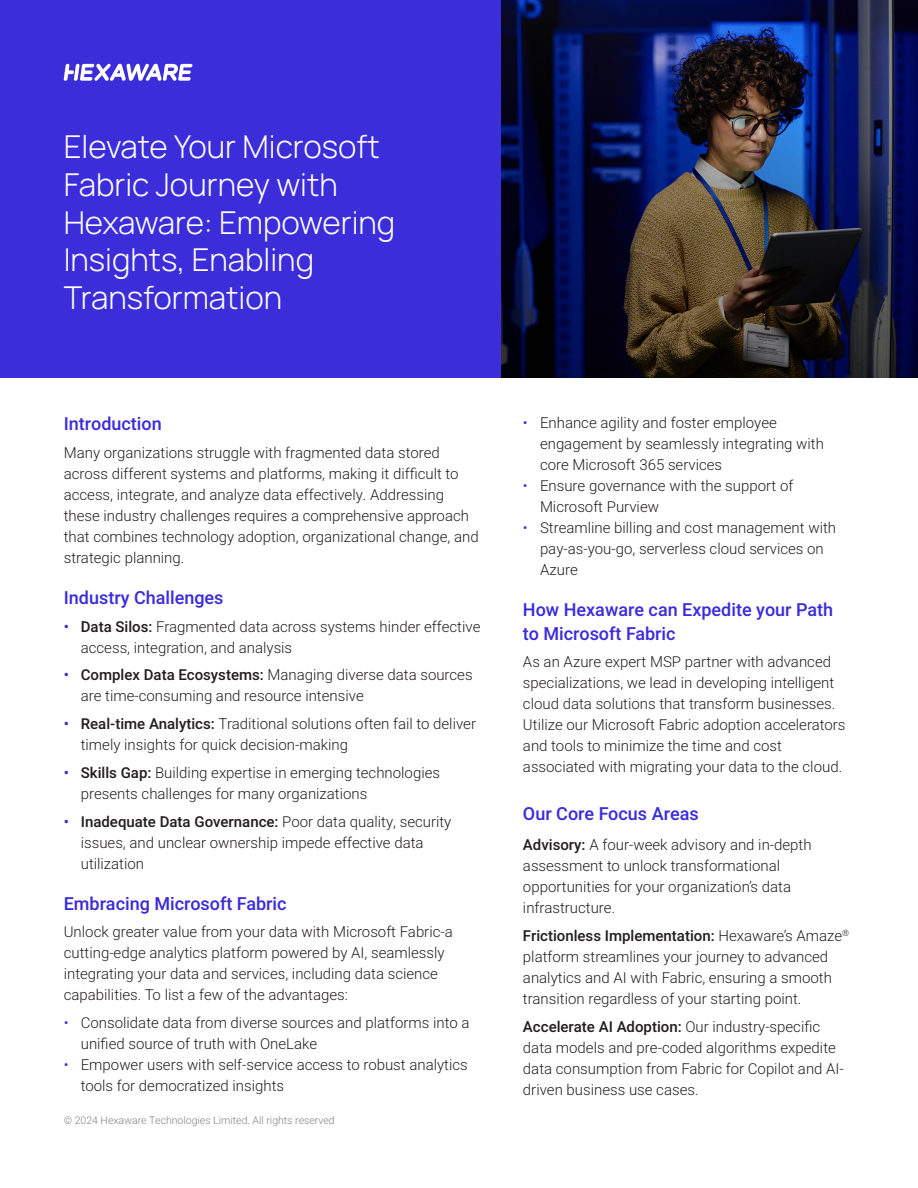
<style>
.page{position:relative;width:918px;height:1188px;background:#fff}
.page>*{position:absolute;margin:0;border:0;box-sizing:border-box;transform-origin:0 0}
.chapter_title{font:300 31.5px/37.8px "Manrope";color:#fff}
.Sub_titles{font:500 18px/24px "Heebo";color:#3c2dda}
.body_text{font:300 15px/21px "Heebo";color:#231f20}
.body_text_bullets{font:300 15px/21px "Heebo";color:#231f20}
.t1{font:300 10.5px "Heebo";color:#808285}
.s1{font-weight:500;color:#3c2dda}
.s2{font-weight:500}
.s3{color:#3c2dda}
</style>
<div class="page">
<div style="left:0;top:0;width:502px;height:378px;background:#3c2dda"></div>
<svg style="left:64px;top:64px;width:128px;height:17px"></svg>
<img style="left:502px;top:0;width:416px;height:378px">
<p class="chapter_title" style="left:64px;top:126px;width:333px">Elevate Your Microsoft<br>Fabric Journey with<br>Hexaware: Empowering<br>Insights, Enabling<br>Transformation</p>
<p class="Sub_titles" style="left:64px;top:412px;width:100px">Introduction</p>
<p class="body_text" style="left:64px;top:442px;width:416px">Many organizations struggle with fragmented data stored across different systems and platforms, making it difficult to access, integrate, and analyze data effectively. Addressing these industry challenges requires a comprehensive approach that combines technology adoption, organizational change, and strategic planning.</p>
<p class="Sub_titles" style="left:64px;top:585px;width:161px">Industry Challenges</p>
<p class="body_text" style="left:81px;top:616px;width:401px;text-indent:-17px"><span class="s1">•</span> <span class="s2">Data Silos:</span> Fragmented data across systems hinder effective access, integration, and analysis</p>
<p class="body_text" style="left:81px;top:664px;width:393px;text-indent:-17px"><span class="s1">•</span> <span class="s2">Complex Data Ecosystems:</span> Managing diverse data sources are time-consuming and resource intensive</p>
<p class="body_text" style="left:81px;top:713px;width:397px;text-indent:-17px"><span class="s1">•</span> <span class="s2">Real-time Analytics:</span> Traditional solutions often fail to deliver timely insights for quick decision-making</p>
<p class="body_text" style="left:81px;top:762px;width:361px;text-indent:-17px"><span class="s1">•</span> <span class="s2">Skills Gap:</span> Building expertise in emerging technologies presents challenges for many organizations</p>
<p class="body_text" style="left:81px;top:811px;width:372px;text-indent:-17px"><span class="s1">•</span> <span class="s2">Inadequate Data Governance:</span> Poor data quality, security issues, and unclear ownership impede effective data utilization</p>
<p class="Sub_titles" style="left:64px;top:891px;width:224px">Embracing Microsoft Fabric</p>
<p class="body_text_bullets" style="left:64px;top:921px;width:391px">Unlock greater value from your data with Microsoft Fabric-a cutting-edge analytics platform powered by AI, seamlessly integrating your data and services, including data science capabilities. To list a few of the advantages:</p>
<p class="body_text" style="left:81px;top:1012px;width:390px;text-indent:-17px"><span class="s3">•</span> Consolidate data from diverse sources and platforms into a unified source of truth with OneLake</p>
<p class="body_text" style="left:81px;top:1054px;width:389px;text-indent:-17px"><span class="s3">•</span> Empower users with self-service access to robust analytics tools for democratized insights</p>
<p class="t1" style="left:64px;top:1113px;width:273px">© 2024 Hexaware Technologies Limited. All rights reserved</p>
<p class="body_text" style="left:540px;top:412px;width:286px;text-indent:-17px"><span class="s3">•</span> Enhance agility and foster employee engagement by seamlessly integrating with core Microsoft 365 services</p>
<p class="body_text" style="left:540px;top:475px;width:255px;text-indent:-17px"><span class="s3">•</span> Ensure governance with the support of<br>Microsoft Purview</p>
<p class="body_text" style="left:540px;top:517px;width:298px;text-indent:-17px"><span class="s3">•</span> Streamline billing and cost management with pay-as-you-go, serverless cloud services on<br>Azure</p>
<p class="Sub_titles" style="left:523px;top:597px;width:312px">How Hexaware can Expedite your Path to Microsoft Fabric</p>
<p class="body_text" style="left:523px;top:652px;width:324px">As an Azure expert MSP partner with advanced specializations, we lead in developing intelligent cloud data solutions that transform businesses.<br>Utilize our Microsoft Fabric adoption accelerators and tools to minimize the time and cost associated with migrating your data to the cloud.</p>
<p class="Sub_titles" style="left:523px;top:801px;width:177px">Our Core Focus Areas</p>
<p class="body_text_bullets" style="left:523px;top:834px;width:290px"><span class="s2">Advisory:</span> A four-week advisory and in-depth assessment to unlock transformational opportunities for your organization’s data infrastructure.</p>
<p class="body_text_bullets" style="left:523px;top:925px;width:328px"><span class="s2">Frictionless Implementation:</span> Hexaware’s Amaze<sup>® </sup>platform streamlines your journey to advanced analytics and AI with Fabric, ensuring a smooth transition regardless of your starting point.</p>
<p class="body_text_bullets" style="left:523px;top:1016px;width:322px"><span class="s2">Accelerate AI Adoption:</span> Our industry-specific data models and pre-coded algorithms expedite data consumption from Fabric for Copilot and AI&shy;driven business use cases.</p>
</div>
